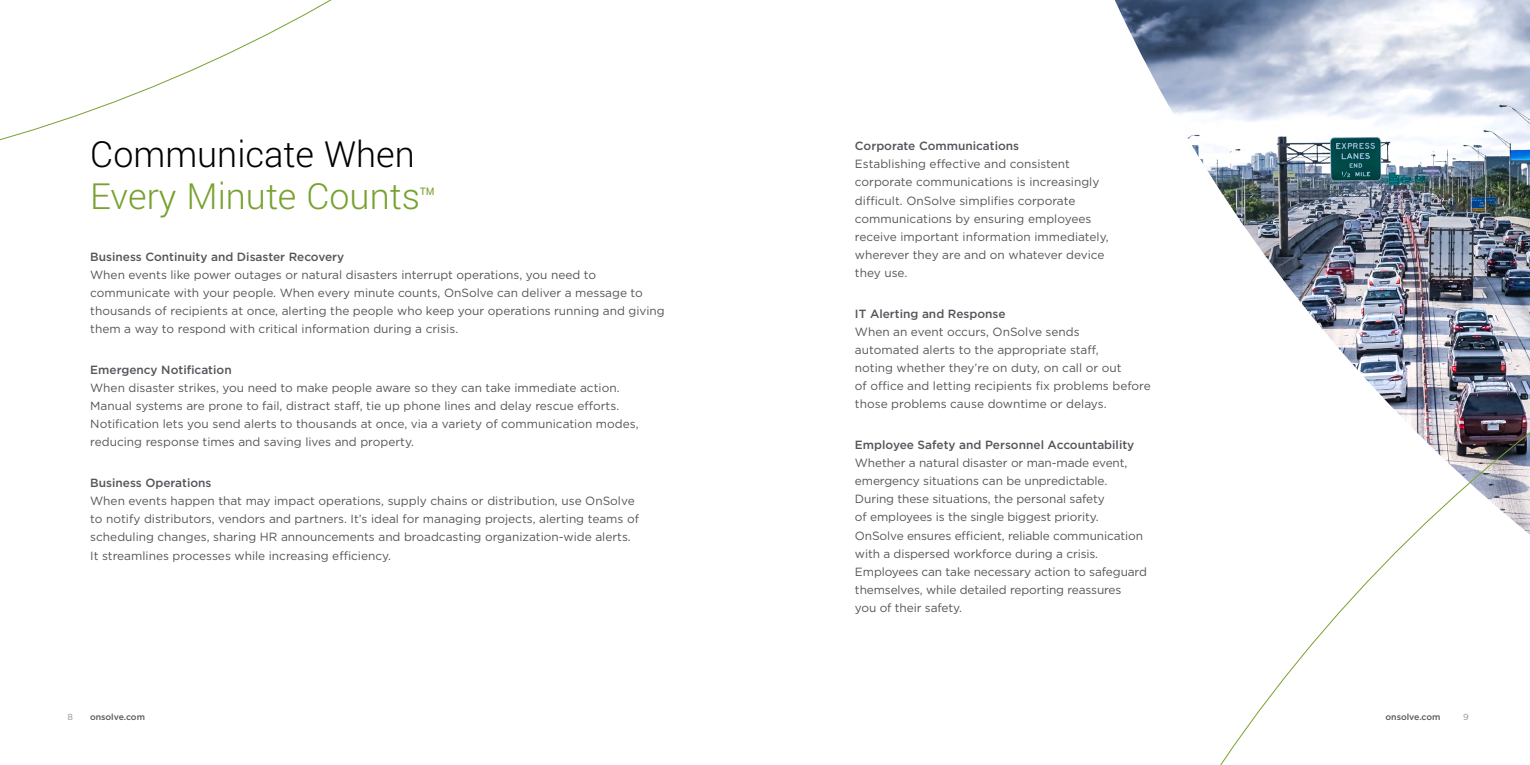
<style>
.page{position:relative;width:1530px;height:765px;background:#fff}
.page>*{position:absolute;margin:0;border:0;box-sizing:border-box;transform-origin:0 0}
.t1{font:300 40px/41.9px "Yantramanav";color:#78a22f}
.t2{font:11.88px/18.1px "Gotham";color:#53565a}
.t3{font:500 11.88px "Gotham";color:#53565a}
.t4{font:500 8.75px "Gotham";color:#53565a}
.t5{font:8.75px "Gotham";color:#919194}
.s1{color:#000}
.s2{font-size:31.25px}
</style>
<div class="page">
<img style="left:1115px;top:0;width:415px;height:293px">
<svg style="left:1220px;top:293px;width:310px;height:472px"></svg>
<svg style="left:0;top:0;width:332px;height:141px"></svg>
<h1 class="t1" style="left:90px;top:134px;width:347px"><span class="s1">Communicate When<br></span>Every Minute Counts<span class="s2">™</span></h1>
<p class="t3" style="left:90px;top:249px;width:255px">Business Continuity and Disaster Recovery</p>
<p class="t2" style="left:90px;top:265px;width:576px">When events like power outages or natural disasters interrupt operations, you need to communicate with your people. When every minute counts, OnSolve can deliver a message to thousands of recipients at once, alerting the people who keep your operations running and giving them a way to respond with critical information during a crisis.</p>
<p class="t3" style="left:90px;top:362px;width:143px">Emergency Notification</p>
<p class="t2" style="left:90px;top:379px;width:550px">When disaster strikes, you need to make people aware so they can take immediate action.<br>Manual systems are prone to fail, distract staff, tie up phone lines and delay rescue efforts.<br>Notification lets you send alerts to thousands at once, via a variety of communication modes, reducing response times and saving lives and property.</p>
<p class="t3" style="left:90px;top:475px;width:123px">Business Operations</p>
<p class="t2" style="left:90px;top:492px;width:550px">When events happen that may impact operations, supply chains or distribution, use OnSolve to notify distributors, vendors and partners. It’s ideal for managing projects, alerting teams of scheduling changes, sharing HR announcements and broadcasting organization-wide alerts.<br>It streamlines processes while increasing efficiency.</p>
<p class="t3" style="left:855px;top:138px;width:166px">Corporate Communications</p>
<p class="t2" style="left:855px;top:155px;width:255px">Establishing effective and consistent corporate communications is increasingly difficult. OnSolve simplifies corporate communications by ensuring employees receive important information immediately, wherever they are and on whatever device they use.</p>
<p class="t3" style="left:855px;top:306px;width:152px">IT Alerting and Response</p>
<p class="t2" style="left:855px;top:322px;width:297px">When an event occurs, OnSolve sends<br>automated alerts to the appropriate staff,<br>noting whether they’re on duty, on call or out<br>of office and letting recipients fix problems before those problems cause downtime or delays.</p>
<p class="t3" style="left:855px;top:437px;width:281px">Employee Safety and Personnel Accountability</p>
<p class="t2" style="left:855px;top:454px;width:293px">Whether a natural disaster or man-made event, emergency situations can be unpredictable.<br>During these situations, the personal safety<br>of employees is the single biggest priority.<br>OnSolve ensures efficient, reliable communication with a dispersed workforce during a crisis.<br>Employees can take necessary action to safeguard themselves, while detailed reporting reassures<br>you of their safety.</p>
<p class="t5" style="left:68px;top:711px;width:7px">8</p>
<p class="t4" style="left:90px;top:711px;width:57px">onsolve.com</p>
<p class="t4" style="left:1385px;top:711px;width:57px">onsolve.com</p>
<p class="t5" style="left:1463px;top:711px;width:7px">9</p>
</div>
